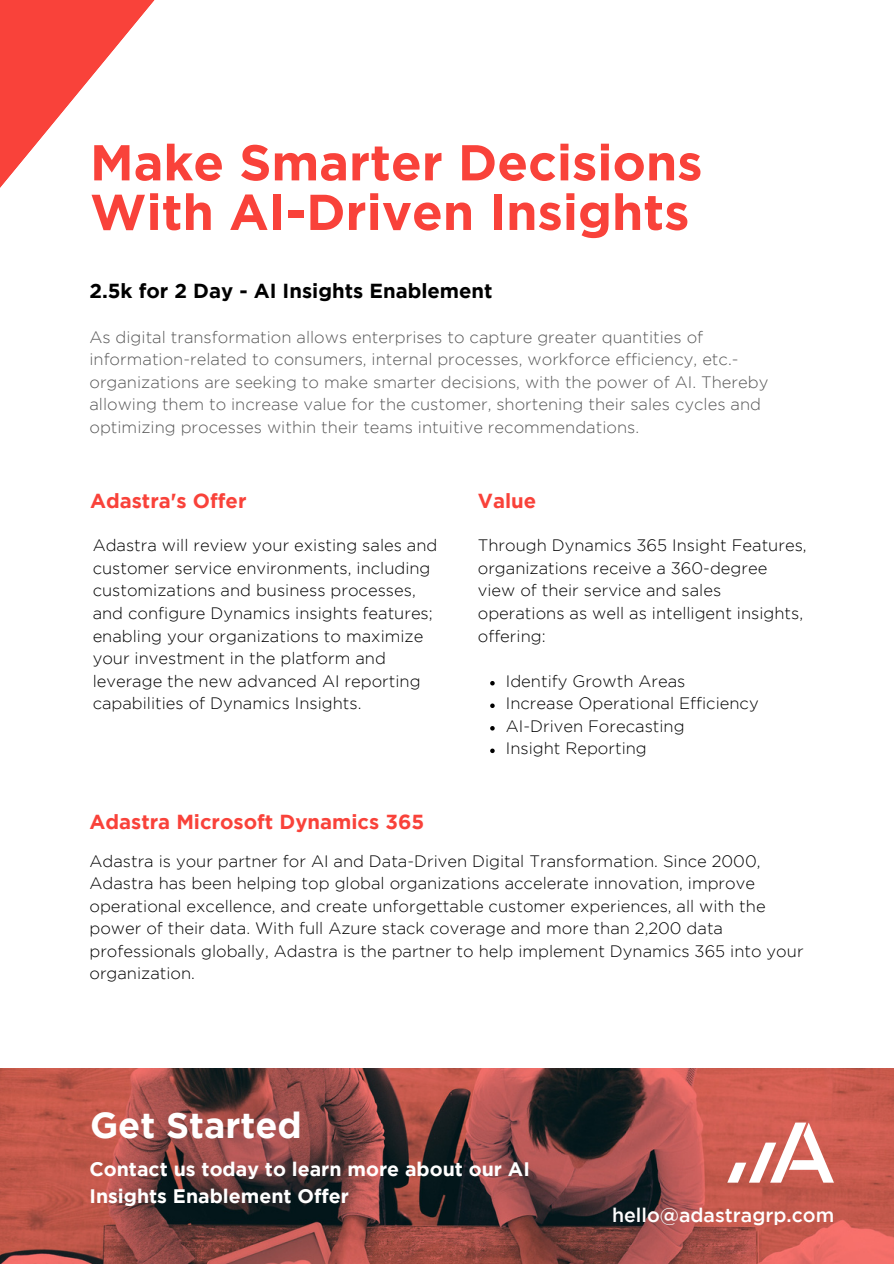
<style>
.page{position:relative;width:894px;height:1264px;background:#fff}
.page>*{position:absolute;margin:0;border:0;box-sizing:border-box;transform-origin:0 0}
.t1{font:700 50.25px/49.5px "Gotham";color:#f9423a}
.t2{font:700 36px "Gotham";color:#fff}
.t3{font:700 20.25px "Gotham";color:#f9423a}
.t4{font:700 20.25px "Gotham";color:#000}
.t5{font:700 19.5px/27px "Gotham";color:#fff}
.t6{font:500 19.5px "Gotham";color:#fff}
.t7{font:300 16.5px/22.5px "Gotham";color:#000}
.t8{font:300 16.5px/22.5px "Gotham";color:#575757}
</style>
<div class="page">
<svg style="left:0;top:0;width:155px;height:188px"></svg>
<svg style="left:490px;top:681px;width:4px;height:4px"></svg>
<svg style="left:490px;top:703px;width:4px;height:5px"></svg>
<svg style="left:490px;top:726px;width:4px;height:4px"></svg>
<svg style="left:490px;top:748px;width:4px;height:5px"></svg>
<img style="left:0;top:1068px;width:893px;height:195px">
<svg style="left:727px;top:1122px;width:106px;height:60px"></svg>
<h1 class="t1" style="left:90px;top:141px;width:614px">Make Smarter Decisions<br>With AI-Driven Insights</h1>
<p class="t4" style="left:89px;top:283px;width:404px">2.5k for 2 Day - AI Insights Enablement</p>
<p class="t8" style="left:89px;top:326px;width:680px">As digital transformation allows enterprises to capture greater quantities of information-related to consumers, internal processes, workforce efficiency, etc.- organizations are seeking to make smarter decisions, with the power of AI. Thereby allowing them to increase value for the customer, shortening their sales cycles and optimizing processes within their teams intuitive recommendations.</p>
<p class="t3" style="left:90px;top:493px;width:158px">Adastra's Offer</p>
<p class="t7" style="left:93px;top:535px;width:346px">Adastra will review your existing sales and customer service environments, including customizations and business processes, and configure Dynamics insights features; enabling your organizations to maximize your investment in the platform and leverage the new advanced AI reporting capabilities of Dynamics Insights.</p>
<p class="t3" style="left:89px;top:814px;width:336px">Adastra Microsoft Dynamics 365</p>
<p class="t3" style="left:477px;top:493px;width:60px">Value</p>
<p class="t7" style="left:477px;top:535px;width:330px">Through Dynamics 365 Insight Features, organizations receive a 360-degree view of their service and sales operations as well as intelligent insights, offering:</p>
<p class="t7" style="left:505px;top:670px;width:254px">Identify Growth Areas<br>Increase Operational Efficiency<br>AI-Driven Forecasting<br>Insight Reporting</p>
<p class="t7" style="left:89px;top:850px;width:715px">Adastra is your partner for AI and Data-Driven Digital Transformation. Since 2000, Adastra has been helping top global organizations accelerate innovation, improve operational excellence, and create unforgettable customer experiences, all with the power of their data. With full Azure stack coverage and more than 2,200 data professionals globally, Adastra is the partner to help implement Dynamics 365 into your organization.</p>
<h2 class="t2" style="left:90px;top:1111px;width:213px">Get Started</h2>
<p class="t5" style="left:89px;top:1156px;width:442px">Contact us today to learn more about our AI<br>Insights Enablement Offer</p>
<p class="t6" style="left:612px;top:1207px;width:224px">hello@adastragrp.com</p>
</div>
